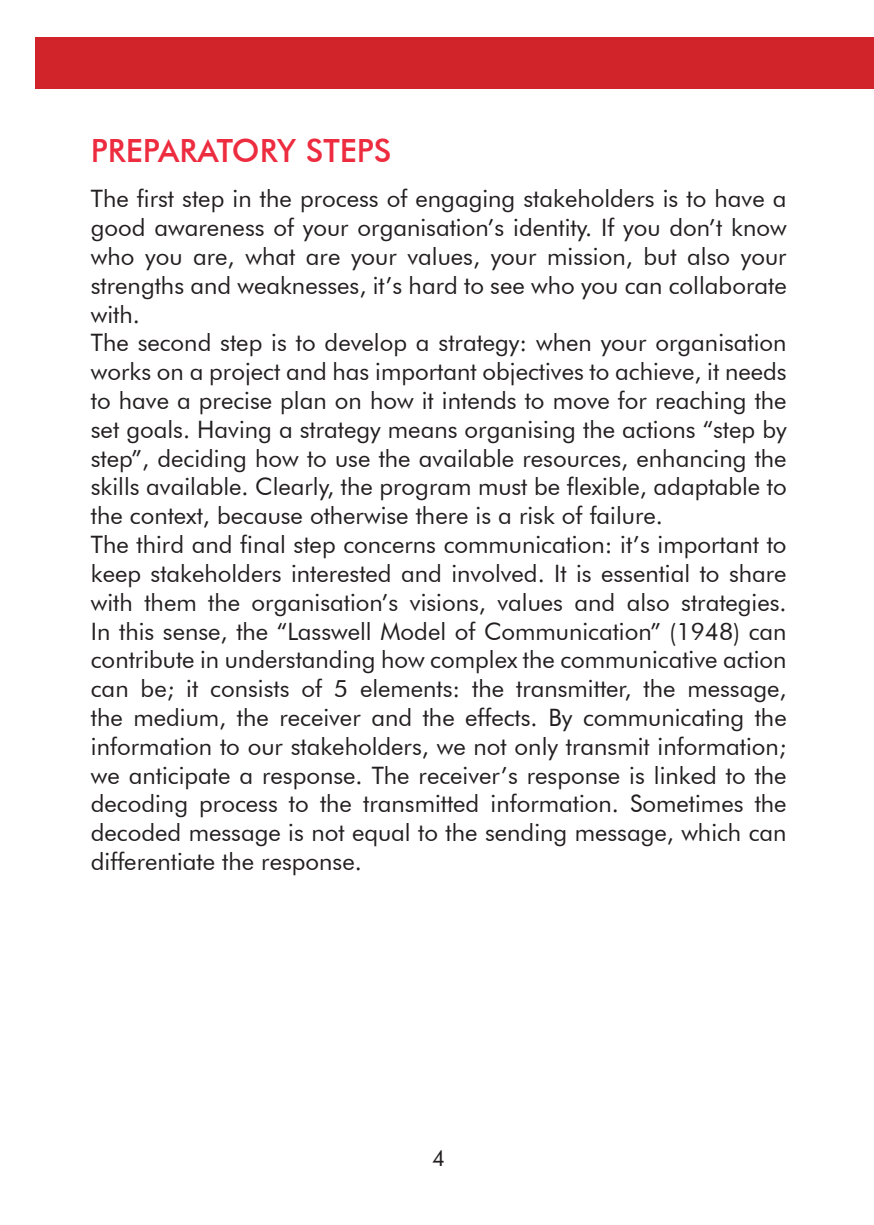
<style>
.page{position:relative;width:874px;height:1225px;background:#fff}
.page>*{position:absolute;margin:0;border:0;box-sizing:border-box;transform-origin:0 0}
.Sottotitolo_1{font:500 32px "Futura BT";color:#ed2c40}
.corpo_testo{font:24px/28.8px "Futura BT";color:#231f20;text-align:justify}
.corpo_testo-2{font:22px "Futura BT";color:#231f20}
</style>
<div class="page">
<div style="left:36px;top:38px;width:837px;height:51px;background:#d1232a"></div>
<p class="Sottotitolo_1" style="left:91px;top:131px;width:302px">PREPARATORY STEPS</p>
<p class="corpo_testo" style="left:91px;top:184px;width:697px">The first step in the process of engaging stakeholders is to have a good awareness of your organisation’s identity. If you don’t know who you are, what are your values, your mission, but also your strengths and weaknesses, it’s hard to see who you can collaborate with.</p>
<p class="corpo_testo" style="left:91px;top:328px;width:697px">The second step is to develop a strategy: when your organisation works on a project and has important objectives to achieve, it needs to have a precise plan on how it intends to move for reaching the set goals. Having a strategy means organising the actions “step by step”, deciding how to use the available resources, enhancing the skills available. Clearly, the program must be flexible, adaptable to the context, because otherwise there is a risk of failure.</p>
<p class="corpo_testo" style="left:91px;top:530px;width:697px">The third and final step concerns communication: it’s important to keep stakeholders interested and involved. It is essential to share with them the organisation’s visions, values and also strategies.<br>In this sense, the “Lasswell Model of Communication” (1948) can contribute in understanding how complex the communicative action can be; it consists of 5 elements: the transmitter, the message, the medium, the receiver and the effects. By communicating the information to our stakeholders, we not only transmit information; we anticipate a response. The receiver’s response is linked to the decoding process to the transmitted information. Sometimes the decoded message is not equal to the sending message, which can differentiate the response.</p>
<p class="corpo_testo-2" style="left:432px;top:1144px;width:14px">4</p>
</div>
